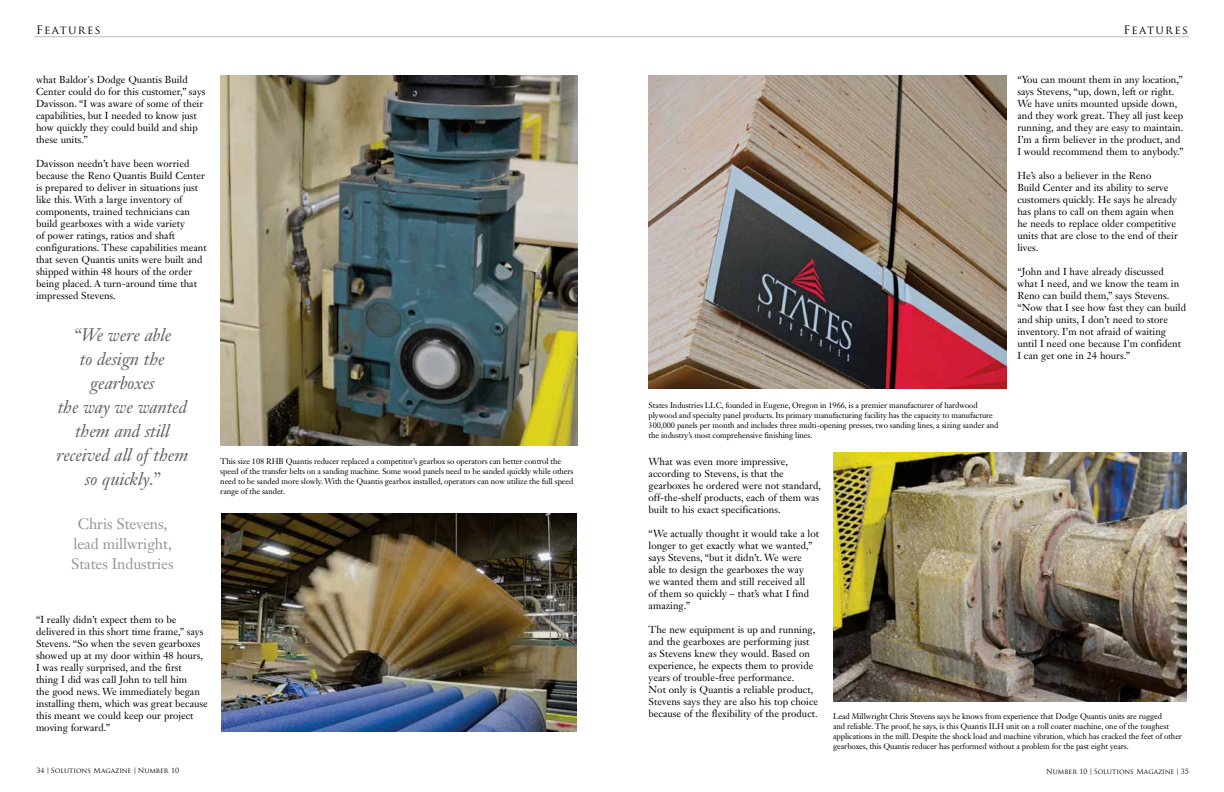
<style>
.page{position:relative;width:1224px;height:792px;background:#fff}
.page>*{position:absolute;margin:0;border:0;box-sizing:border-box;transform-origin:0 0}
.t1{font:italic 18px/24px "Janson Text LT Std";letter-spacing:-.01em;color:#636466;text-align:center}
.t2{font:15px/20px "Janson Text LT Std";letter-spacing:-.01em;color:#939598;text-align:center}
.t3{font:11.5px "Trajan Pro";letter-spacing:.12em;color:#000}
.t4{font:10px/12px "Janson Text LT Std";color:#000}
.t5{font:8px/10px "Janson Text LT Std";letter-spacing:-.01em;color:#000}
.t6{font:7px "Trajan Pro";color:#000}
.s1{font-family:"Berkeley Std";font-size:7.9px}
</style>
<div class="page">
<hr style="left:35px;top:36px;width:1154px;height:1px;background:#bcbec0">
<img style="left:833px;top:453px;width:354px;height:248px">
<img style="left:220px;top:75px;width:357px;height:371px">
<img style="left:649px;top:75px;width:358px;height:314px">
<img style="left:221px;top:513px;width:355px;height:219px">
<p class="t3" style="left:36px;top:22px;width:66px">Features</p>
<p class="t3" style="left:1123px;top:22px;width:66px">Features</p>
<p class="t4" style="left:36px;top:73px;width:171px">what Baldor's Dodge Quantis Build Center could do for this customer,” says Davisson. “I was aware of some of their capabilities, but I needed to know just how quickly they could build and ship these units.”</p>
<p class="t4" style="left:36px;top:157px;width:172px">Davisson needn’t have been worried because the Reno Quantis Build Center is prepared to deliver in situations just like this. With a large inventory of components, trained technicians can build gearboxes with a wide variety<br>of power ratings, ratios and shaft configurations. These capabilities meant that seven Quantis units were built and shipped within 48 hours of the order being placed. A turn-around time that impressed Stevens.</p>
<p class="t1" style="left:56px;top:323px;width:133px">“We were able<br>to design the gearboxes<br>the way we wanted them and still received all of them so quickly.”</p>
<p class="t2" style="left:71px;top:513px;width:104px">Chris Stevens, lead millwright,<br>States Industries</p>
<p class="t5" style="left:220px;top:456px;width:355px">This size 108 RHB Quantis reducer replaced a competitor’s gearbox so operators can better control the speed of the transfer belts on a sanding machine. Some wood panels need to be sanded quickly while others need to be sanded more slowly. With the Quantis gearbox installed, operators can now utilize the full speed range of the sander.</p>
<p class="t4" style="left:36px;top:613px;width:173px">“I really didn’t expect them to be delivered in this short time frame,” says Stevens. “So when the seven gearboxes showed up at my door within 48 hours, I was really surprised, and the first<br>thing I did was call John to tell him<br>the good news. We immediately began installing them, which was great because this meant we could keep our project moving forward.”</p>
<p class="t6" style="left:37px;top:766px;width:144px">34 <span class="s1">|</span> Solutions Magazine <span class="s1">|</span> Number 10</p>
<p class="t5" style="left:649px;top:400px;width:351px">States Industries LLC, founded in Eugene, Oregon in 1966, is a premier manufacturer of hardwood plywood and specialty panel products. Its primary manufacturing facility has the capacity to manufacture 300,000 panels per month and includes three multi-opening presses, two sanding lines, a sizing sander and the industry’s most comprehensive finishing lines.</p>
<p class="t4" style="left:1017px;top:73px;width:168px">“You can mount them in any location,” says Stevens, “up, down, left or right.<br>We have units mounted upside down, and they work great. They all just keep running, and they are easy to maintain.<br>I’m a firm believer in the product, and I would recommend them to anybody.”</p>
<p class="t4" style="left:1017px;top:169px;width:162px">He’s also a believer in the Reno<br>Build Center and its ability to serve customers quickly. He says he already has plans to call on them again when he needs to replace older competitive units that are close to the end of their lives.</p>
<p class="t4" style="left:1017px;top:265px;width:170px">“John and I have already discussed what I need, and we know the team in Reno can build them,” says Stevens. “Now that I see how fast they can build and ship units, I don’t need to store inventory. I’m not afraid of waiting until I need one because I’m confident I can get one in 24 hours.”</p>
<p class="t4" style="left:649px;top:456px;width:174px">What was even more impressive, according to Stevens, is that the gearboxes he ordered were not standard, off-the-shelf products, each of them was built to his exact specifications.</p>
<p class="t4" style="left:649px;top:528px;width:172px">“We actually thought it would take a lot longer to get exactly what we wanted,” says Stevens, “but it didn’t. We were able to design the gearboxes the way<br>we wanted them and still received all<br>of them so quickly – that’s what I find amazing.”</p>
<p class="t4" style="left:649px;top:624px;width:171px">The new equipment is up and running, and the gearboxes are performing just as Stevens knew they would. Based on experience, he expects them to provide years of trouble-free performance.<br>Not only is Quantis a reliable product, Stevens says they are also his top choice because of the flexibility of the product.</p>
<p class="t5" style="left:833px;top:711px;width:350px">Lead Millwright Chris Stevens says he knows from experience that Dodge Quantis units are rugged<br>and reliable. The proof, he says, is this Quantis ILH unit on a roll coater machine, one of the toughest applications in the mill. Despite the shock load and machine vibration, which has cracked the feet of other gearboxes, this Quantis reducer has performed without a problem for the past eight years.</p>
<p class="t6" style="left:1046px;top:767px;width:144px">Number 10 <span class="s1">|</span> Solutions Magazine <span class="s1">|</span> 35</p>
</div>
